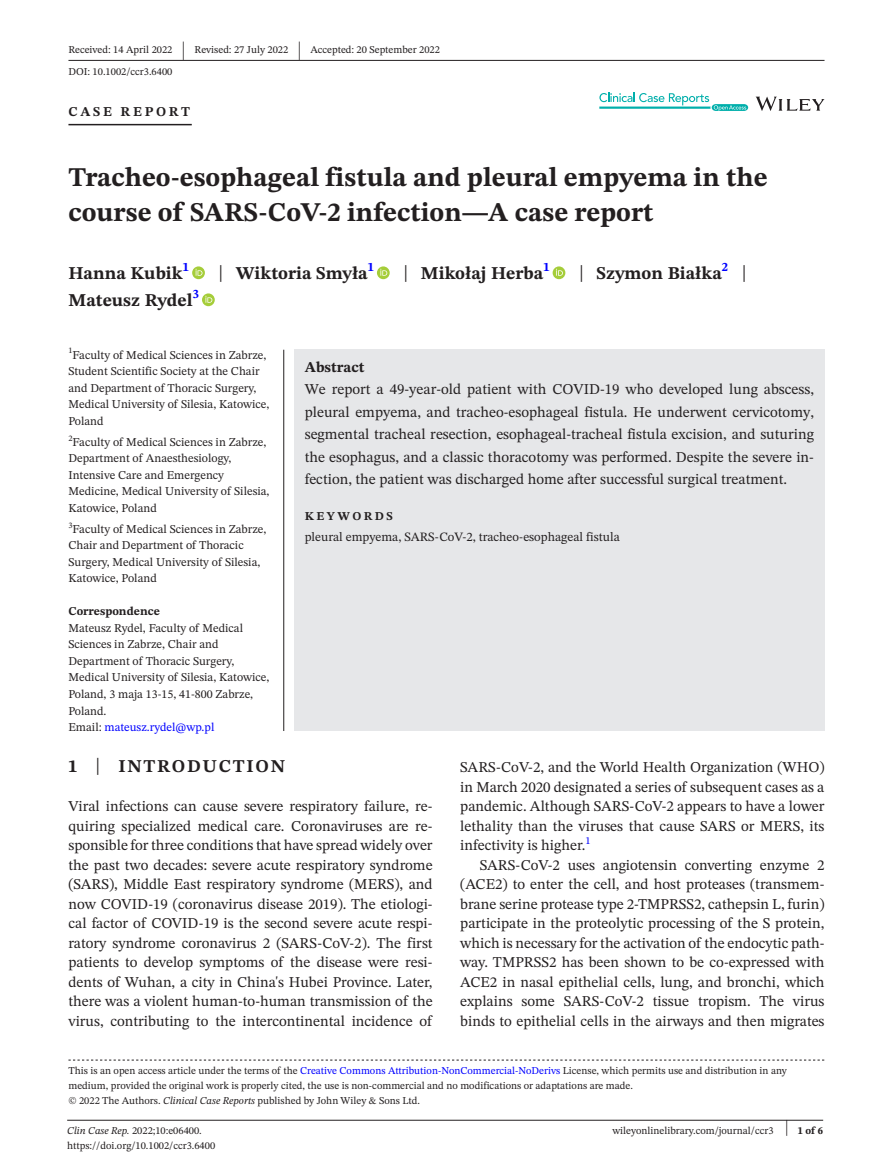
<style>
.page{position:relative;width:893px;height:1174px;background:#fff}
.page>*{position:absolute;margin:0;border:0;box-sizing:border-box;transform-origin:0 0}
.t1{font:700 27px/34.5px "STIX Two Text";color:#231f20}
.t2{font:25.65px "STIX Two Text";color:#231f20;scale:.49 1}
.t3{font:700 18px "STIX Two Text";color:#231f20}
.t4{font:700 18px "STIX Two Text";letter-spacing:.1em;color:#231f20}
.t5{font:15px/19.5px "STIX Two Text";color:#231f20;text-align:justify}
.t6{font:700 15px "STIX Two Text";color:#231f20}
.t7{font:700 13.5px "STIX Two Text";letter-spacing:.2em;color:#231f20}
.t8{font:12.75px "STIX Two Text";color:#231f20}
.t9{font:12px/16.5px "STIX Two Text";color:#231f20}
.t10{font:700 12px "STIX Two Text";color:#231f20}
.t11{font:700 12px "STIX Two Text";letter-spacing:.2em;color:#231f20}
.t12{font:10.5px/15px "STIX Two Text";color:#231f20}
.t13{font:700 10.5px "STIX Two Text";color:#231f20}
.t14{font:10.5px "STIX Two Text";color:#00f}
.s1{font-weight:400;font-size:23.4px}
.s2{color:#00f}
.s3{font-weight:400;font-size:23.7px}
.s4{font-style:italic}
.s5{font-weight:400;font-size:22.2px}
</style>
<div class="page">
<hr style="left:67px;top:1119px;width:756px;height:1px;background:#231f20">
<svg style="left:756px;top:97px;width:68px;height:14px"></svg>
<svg style="left:599px;top:93px;width:149px;height:18px"></svg>
<hr style="left:68px;top:60px;width:756px;height:1px;background:#231f20">
<hr style="left:68px;top:124px;width:124px;height:1px;background:#231f20">
<svg style="left:192px;top:266px;width:13px;height:13px"></svg>
<svg style="left:196px;top:269px;width:6px;height:7px"></svg>
<svg style="left:377px;top:266px;width:13px;height:13px"></svg>
<svg style="left:380px;top:269px;width:7px;height:7px"></svg>
<div style="left:553px;top:266px;width:12px;height:13px;background:#a5cd39;border-radius:50%"></div>
<svg style="left:556px;top:269px;width:7px;height:7px"></svg>
<svg style="left:202px;top:293px;width:13px;height:13px"></svg>
<svg style="left:205px;top:296px;width:7px;height:7px"></svg>
<svg style="left:68px;top:1059px;width:756px;height:1px"></svg>
<hr style="left:283px;top:350px;width:1px;height:381px;background:#231f20">
<div style="left:294px;top:350px;width:530px;height:202px;background:#e6e7e9"></div>
<div style="left:294px;top:551px;width:530px;height:180px;background:#e6e7e9"></div>
<p class="t12" style="left:68px;top:42px;width:106px">Received: 14 April 2022</p>
<h2 class="t2" style="left:182px;top:32px;width:8px">|</h2>
<p class="t12" style="left:195px;top:42px;width:95px">Revised: 27 July 2022</p>
<h2 class="t2" style="left:298px;top:32px;width:8px">|</h2>
<p class="t12" style="left:310px;top:42px;width:131px">Accepted: 20 September 2022</p>
<p class="t12" style="left:68px;top:64px;width:105px">DOI: 10.1002/ccr3.6400</p>
<p class="t7" style="left:68px;top:101px;width:123px">CASE REPORT</p>
<h1 class="t1" style="left:68px;top:161px;width:701px">Tracheo-esophageal fistula and pleural empyema in the course of SARS-CoV-2 infection—A case report</h1>
<p class="t3" style="left:68px;top:260px;width:122px">Hanna Kubik<sup>1</sup></p>
<p class="t3" style="left:219px;top:260px;width:157px"><span class="s1">|</span> Wiktoria Smyła<sup>1</sup></p>
<p class="t3" style="left:403px;top:260px;width:148px"><span class="s1">|</span> Mikołaj Herba<sup>1</sup></p>
<p class="t3" style="left:579px;top:260px;width:169px"><span class="s1">|</span> Szymon Białka<sup>2</sup> <span class="s1">|</span></p>
<p class="t3" style="left:68px;top:287px;width:132px">Mateusz Rydel<sup>3</sup></p>
<p class="t9" style="left:68px;top:346px;width:203px"><sup>1</sup>Faculty of Medical Sciences in Zabrze, Student Scientific Society at the Chair and Department of Thoracic Surgery, Medical University of Silesia, Katowice, Poland</p>
<p class="t9" style="left:68px;top:433px;width:203px"><sup>2</sup>Faculty of Medical Sciences in Zabrze,<br>Department of Anaesthesiology,<br>Intensive Care and Emergency<br>Medicine, Medical University of Silesia,<br>Katowice, Poland</p>
<p class="t9" style="left:68px;top:520px;width:199px"><sup>3</sup>Faculty of Medical Sciences in Zabrze, Chair and Department of Thoracic Surgery, Medical University of Silesia, Katowice, Poland</p>
<p class="t10" style="left:68px;top:603px;width:93px">Correspondence</p>
<p class="t9" style="left:68px;top:619px;width:202px">Mateusz Rydel, Faculty of Medical<br>Sciences in Zabrze, Chair and<br>Department of Thoracic Surgery,<br>Medical University of Silesia, Katowice,<br>Poland, 3 maja 13-15, 41-800 Zabrze,<br>Poland.<br>Email: <span class="s2">mateusz.rydel@wp.pl</span></p>
<p class="t6" style="left:305px;top:356px;width:61px">Abstract</p>
<p class="t5" style="left:305px;top:378px;width:511px;line-height:22.5px">We report a 49-year-old patient with COVID-19 who developed lung abscess, pleural empyema, and tracheo-esophageal fistula. He underwent cervicotomy, segmental tracheal resection, esophageal-tracheal fistula excision, and suturing the esophagus, and a classic thoracotomy was performed. Despite the severe in&shy;fection, the patient was discharged home after successful surgical treatment.</p>
<p class="t11" style="left:305px;top:507px;width:90px">KEYWORDS</p>
<p class="t8" style="left:305px;top:528px;width:317px">pleural empyema, SARS-CoV-2, tracheo-esophageal fistula</p>
<p class="t4" style="left:68px;top:753px;width:218px">1 <span class="s3">|</span> INTRODUCTION</p>
<p class="t5" style="left:68px;top:796px;width:366px">Viral infections can cause severe respiratory failure, re&shy;quiring specialized medical care. Coronaviruses are re&shy;sponsible for three conditions that have spread widely over the past two decades: severe acute respiratory syndrome (SARS), Middle East respiratory syndrome (MERS), and now COVID-19 (coronavirus disease 2019). The etiologi&shy;cal factor of COVID-19 is the second severe acute respi&shy;ratory syndrome coronavirus 2 (SARS-CoV-2). The first patients to develop symptoms of the disease were resi&shy;dents of Wuhan, a city in China's Hubei Province. Later, there was a violent human-to-human transmission of the virus, contributing to the intercontinental incidence of</p>
<p class="t5" style="left:460px;top:757px;width:366px">SARS-CoV-2, and the World Health Organization (WHO) in March 2020 designated a series of subsequent cases as a pandemic. Although SARS-CoV-2 appears to have a lower lethality than the viruses that cause SARS or MERS, its infectivity is higher.</p>
<p class="t14" style="left:585px;top:832px;width:7px">1</p>
<p class="t5" style="left:460px;top:855px;width:366px;text-indent:20px">SARS-CoV-2 uses angiotensin converting enzyme 2 (ACE2) to enter the cell, and host proteases (transmem&shy;brane serine protease type 2-TMPRSS2, cathepsin L, furin) participate in the proteolytic processing of the S protein, which is necessary for the activation of the endocytic path&shy;way. TMPRSS2 has been shown to be co-expressed with ACE2 in nasal epithelial cells, lung, and bronchi, which explains some SARS-CoV-2 tissue tropism. The virus binds to epithelial cells in the airways and then migrates</p>
<p class="t12" style="left:68px;top:1063px;width:720px">This is an open access article under the terms of the <span class="s2">Creative Commons Attribution-NonCommercial-NoDerivs</span> License, which permits use and distribution in any medium, provided the original work is properly cited, the use is non-commercial and no modifications or adaptations are made.<br>© 2022 The Authors. <span class="s4">Clinical Case Reports</span> published by John Wiley &amp; Sons Ltd.</p>
<p class="t12" style="left:67px;top:1123px;width:136px"><span class="s4">Clin Case Rep.</span> 2022;10:e06400.</p>
<p class="t13" style="left:785px;top:1123px;width:39px"><span class="s5">|</span> 1 of 6</p>
<p class="t12" style="left:67px;top:1138px;width:150px">https://doi.org/10.1002/ccr3.6400</p>
<p class="t12" style="left:612px;top:1123px;width:163px">wileyonlinelibrary.com/journal/ccr3</p>
</div>
